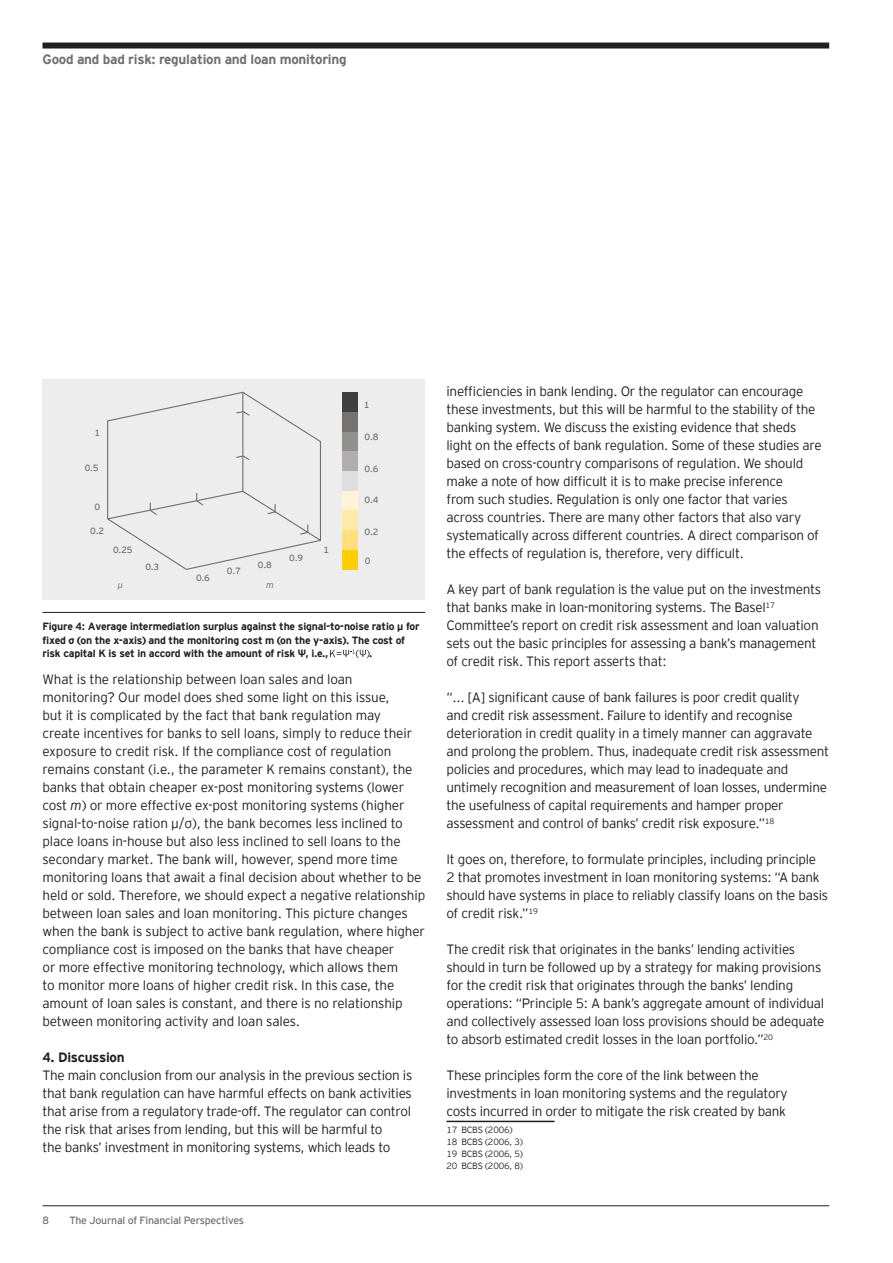
<style>
.page{position:relative;width:893px;height:1263px;background:#fff}
.page>*{position:absolute;margin:0;border:0;box-sizing:border-box;transform-origin:0 0}
.BODY_TEXT{font:300 13.5px/18px "EY Interstate";letter-spacing:-.02em;color:#231f20}
.t1{font:700 13.5px "EY Interstate";letter-spacing:-.02em;color:#717074}
.BODY_TEXT_HEADS{font:700 13.5px "EY Interstate";letter-spacing:-.02em;color:#231f20}
.FIGURE_CAPTION{font:700 10.5px/13.5px "EY Interstate";letter-spacing:-.02em;color:#231f20}
.t2{font:10.5px "EY Interstate";letter-spacing:-.02em;color:#717074}
.FOOTNOTE{font:300 9px "EY Interstate";letter-spacing:-.02em;color:#231f20}
.t3{font:9px "EY Interstate";color:#717074}
.t4{font:italic 300 9px "EY Interstate";color:#717074}
.s1{font-style:italic}
</style>
<div class="page">
<hr style="left:43px;top:1205px;width:786px;height:1px;background:#231f20">
<div style="left:43px;top:43px;width:786px;height:6px;background:#231f20"></div>
<hr style="left:43px;top:612px;width:382px;height:1px;background:#231f20">
<hr style="left:446px;top:1121px;width:108px;height:1px;background:#231f20">
<div style="left:43px;top:379px;width:382px;height:220px;background:#ecedec"></div>
<svg style="left:107px;top:391px;width:214px;height:179px"></svg>
<div style="left:342px;top:392px;width:16px;height:20px;background:#3e3e3f"></div>
<div style="left:342px;top:412px;width:16px;height:20px;background:#747372"></div>
<div style="left:342px;top:432px;width:16px;height:19px;background:#90908f"></div>
<div style="left:342px;top:451px;width:16px;height:20px;background:#b0aeaf"></div>
<div style="left:342px;top:471px;width:16px;height:20px;background:#dedee1"></div>
<div style="left:342px;top:491px;width:16px;height:19px;background:#fff4d5"></div>
<div style="left:342px;top:510px;width:16px;height:20px;background:#ffeaaa"></div>
<div style="left:342px;top:530px;width:16px;height:20px;background:#ffdf7e"></div>
<div style="left:342px;top:550px;width:16px;height:19px;background:#fc0"></div>
<svg style="left:330px;top:649px;width:40px;height:9px"></svg>
<p class="t1" style="left:43px;top:49px;width:306px">Good and bad risk: regulation and loan monitoring</p>
<p class="t3" style="left:94px;top:426px;width:7px">1</p>
<p class="t3" style="left:85px;top:462px;width:15px">0.5</p>
<p class="t3" style="left:94px;top:500px;width:7px">0</p>
<p class="t3" style="left:90px;top:524px;width:15px">0.2</p>
<p class="t3" style="left:113px;top:544px;width:21px">0.25</p>
<p class="t3" style="left:258px;top:558px;width:15px">0.8</p>
<p class="t3" style="left:145px;top:560px;width:15px">0.3</p>
<p class="t3" style="left:227px;top:564px;width:15px">0.7</p>
<p class="t3" style="left:196px;top:571px;width:15px">0.6</p>
<p class="t4" style="left:118px;top:578px;width:7px">μ</p>
<p class="t4" style="left:266px;top:578px;width:9px">m</p>
<p class="t3" style="left:289px;top:552px;width:15px">0.9</p>
<p class="t3" style="left:324px;top:544px;width:7px">1</p>
<p class="t3" style="left:364px;top:398px;width:7px">1</p>
<p class="t3" style="left:364px;top:430px;width:15px">0.8</p>
<p class="t3" style="left:364px;top:463px;width:15px">0.6</p>
<p class="t3" style="left:364px;top:493px;width:15px">0.4</p>
<p class="t3" style="left:364px;top:525px;width:15px">0.2</p>
<p class="t3" style="left:365px;top:554px;width:7px">0</p>
<p class="FIGURE_CAPTION" style="left:43px;top:619px;width:379px">Figure 4: Average intermediation surplus against the signal-to-noise ratio μ for fixed σ (on the x-axis) and the monitoring cost m (on the y-axis). The cost of risk capital K is set in accord with the amount of risk Ψ, i.e.,</p>
<p class="FIGURE_CAPTION" style="left:369px;top:646px;width:5px">.</p>
<p class="BODY_TEXT" style="left:43px;top:669px;width:384px">What is the relationship between loan sales and loan monitoring? Our model does shed some light on this issue,<br>but it is complicated by the fact that bank regulation may<br>create incentives for banks to sell loans, simply to reduce their exposure to credit risk. If the compliance cost of regulation remains constant (i.e., the parameter K remains constant), the banks that obtain cheaper ex-post monitoring systems (lower cost <span class="s1">m</span>) or more effective ex-post monitoring systems (higher signal-to-noise ration μ/σ), the bank becomes less inclined to place loans in-house but also less inclined to sell loans to the secondary market. The bank will, however, spend more time monitoring loans that await a final decision about whether to be held or sold. Therefore, we should expect a negative relationship between loan sales and loan monitoring. This picture changes when the bank is subject to active bank regulation, where higher compliance cost is imposed on the banks that have cheaper<br>or more effective monitoring technology, which allows them<br>to monitor more loans of higher credit risk. In this case, the amount of loan sales is constant, and there is no relationship between monitoring activity and loan sales.</p>
<p class="BODY_TEXT_HEADS" style="left:43px;top:1047px;width:84px">4. Discussion</p>
<p class="BODY_TEXT" style="left:43px;top:1065px;width:371px">The main conclusion from our analysis in the previous section is that bank regulation can have harmful effects on bank activities that arise from a regulatory trade-off. The regulator can control the risk that arises from lending, but this will be harmful to<br>the banks’ investment in monitoring systems, which leads to</p>
<p class="t2" style="left:43px;top:1213px;width:8px">8</p>
<p class="t2" style="left:69px;top:1213px;width:176px">The Journal of Financial Perspectives</p>
<p class="BODY_TEXT" style="left:446px;top:381px;width:377px">inefficiencies in bank lending. Or the regulator can encourage these investments, but this will be harmful to the stability of the banking system. We discuss the existing evidence that sheds light on the effects of bank regulation. Some of these studies are based on cross-country comparisons of regulation. We should make a note of how difficult it is to make precise inference<br>from such studies. Regulation is only one factor that varies across countries. There are many other factors that also vary systematically across different countries. A direct comparison of the effects of regulation is, therefore, very difficult.</p>
<p class="BODY_TEXT" style="left:446px;top:579px;width:376px">A key part of bank regulation is the value put on the investments that banks make in loan-monitoring systems. The Basel<sup>17<br></sup>Committee’s report on credit risk assessment and loan valuation sets out the basic principles for assessing a bank’s management of credit risk. This report asserts that:</p>
<p class="BODY_TEXT" style="left:446px;top:687px;width:384px">“... [A] significant cause of bank failures is poor credit quality<br>and credit risk assessment. Failure to identify and recognise deterioration in credit quality in a timely manner can aggravate and prolong the problem. Thus, inadequate credit risk assessment policies and procedures, which may lead to inadequate and untimely recognition and measurement of loan losses, undermine the usefulness of capital requirements and hamper proper assessment and control of banks’ credit risk exposure.”<sup>18</sup></p>
<p class="BODY_TEXT" style="left:446px;top:849px;width:383px">It goes on, therefore, to formulate principles, including principle<br>2 that promotes investment in loan monitoring systems: “A bank should have systems in place to reliably classify loans on the basis of credit risk.”<sup>19</sup></p>
<p class="BODY_TEXT" style="left:446px;top:939px;width:379px">The credit risk that originates in the banks’ lending activities should in turn be followed up by a strategy for making provisions for the credit risk that originates through the banks’ lending operations: “Principle 5: A bank’s aggregate amount of individual and collectively assessed loan loss provisions should be adequate to absorb estimated credit losses in the loan portfolio.”<sup>20</sup></p>
<p class="BODY_TEXT" style="left:446px;top:1065px;width:343px">These principles form the core of the link between the investments in loan monitoring systems and the regulatory costs incurred in order to mitigate the risk created by bank</p>
<p class="FOOTNOTE" style="left:446px;top:1124px;width:68px">17 BCBS (2006)</p>
<p class="FOOTNOTE" style="left:446px;top:1136px;width:78px">18 BCBS (2006, 3)</p>
<p class="FOOTNOTE" style="left:446px;top:1148px;width:78px">19 BCBS (2006, 5)</p>
<p class="FOOTNOTE" style="left:446px;top:1160px;width:78px">20 BCBS (2006, 8)</p>
</div>
